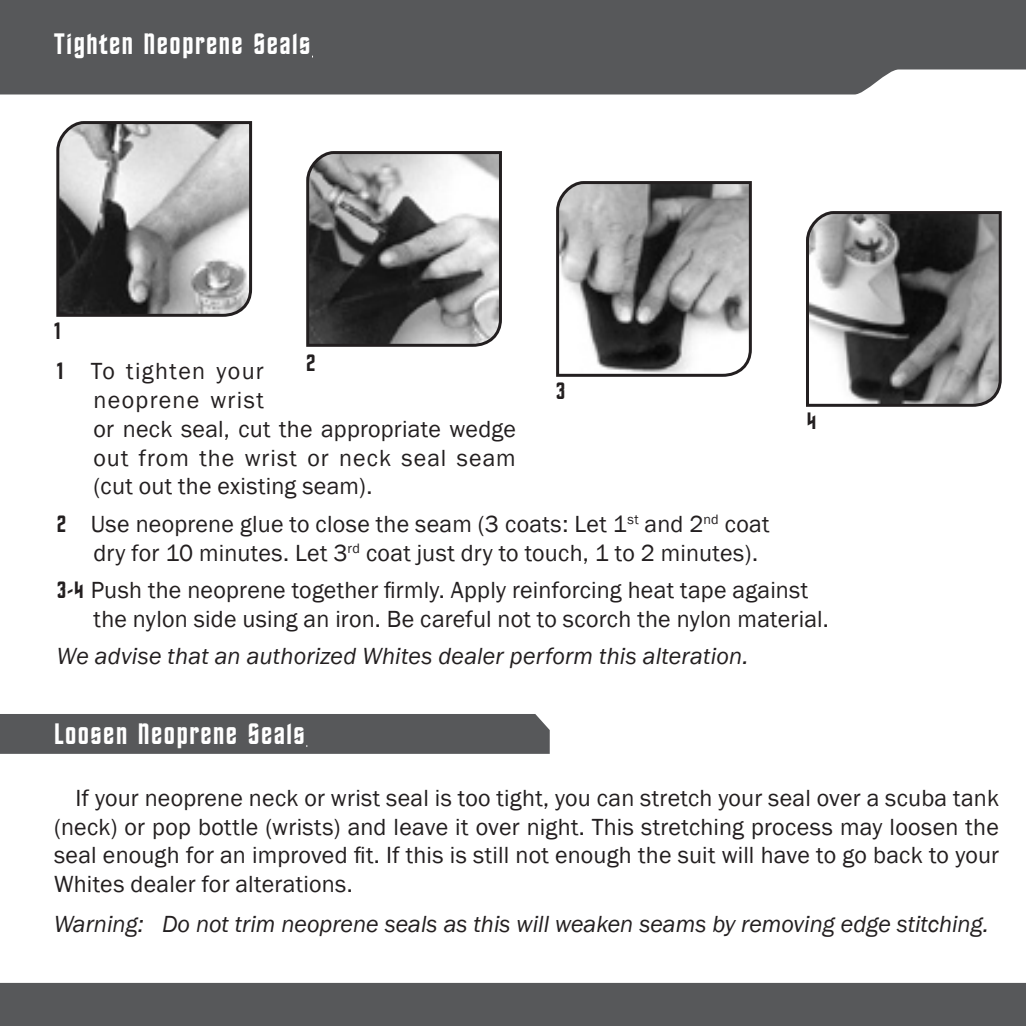
<style>
.page{position:relative;width:1026px;height:1026px;background:#fff}
.page>*{position:absolute;margin:0;border:0;box-sizing:border-box;transform-origin:0 0}
.t1{font:30px "Final Frontier Old Style";letter-spacing:.05em;color:#fff}
.t2{font:24px/28.8px "Franklin Gothic";letter-spacing:.01em;color:#231f20}
.t3{font:italic 24px "Franklin Gothic";color:#231f20}
.t4{font:24px "Final Frontier Old Style";color:#231f20}
.s1{font-family:"Final Frontier Old Style"}
</style>
<div class="page">
<div style="left:0;top:0;width:1026px;height:94px;background:#57585a"></div>
<div style="left:0;top:983px;width:1026px;height:43px;background:#57585a"></div>
<svg style="left:56px;top:121px;width:197px;height:196px;background:#969696"></svg>
<svg style="left:306px;top:151px;width:196px;height:196px;background:#828181"></svg>
<svg style="left:556px;top:181px;width:196px;height:196px;background:#939393"></svg>
<svg style="left:806px;top:211px;width:196px;height:196px;background:#7a7a7a"></svg>
<div style="left:0;top:714px;width:550px;height:40px;background:#57585a"></div>
<p class="t1" style="left:54px;top:32px;width:258px">Tighten Neoprene Seals</p>
<p class="t4" style="left:54px;top:322px;width:8px">1</p>
<p class="t4" style="left:306px;top:353px;width:11px">2</p>
<p class="t2" style="left:94px;top:357px;width:424px;text-indent:-37px"><span class="s1">1</span> To tighten your<br>neoprene wrist<br>or neck seal, cut the appropriate wedge out from the wrist or neck seal seam (cut out the existing seam).</p>
<p class="t2" style="left:94px;top:510px;width:677px;text-indent:-37px"><span class="s1">2</span> Use neoprene glue to close the seam (3 coats: Let 1<sup>st</sup> and 2<sup>nd</sup> coat dry for 10 minutes. Let 3<sup>rd</sup> coat just dry to touch, 1 to 2 minutes).</p>
<p class="t2" style="left:94px;top:576px;width:737px;text-indent:-37px"><span class="s1">3-4</span> Push the neoprene together firmly. Apply re in forc ing heat tape against the nylon side using an iron. Be careful not to scorch the nylon material.</p>
<p class="t3" style="left:57px;top:641px;width:693px">We advise that an authorized Whites dealer perform this alteration.</p>
<p class="t4" style="left:556px;top:382px;width:11px">3</p>
<p class="t4" style="left:807px;top:412px;width:11px">4</p>
<p class="t1" style="left:54px;top:722px;width:252px">Loosen Neoprene Seals</p>
<p class="t2" style="left:54px;top:784px;width:947px;text-align:justify;text-indent:22px">If your neoprene neck or wrist seal is too tight, you can stretch your seal over a scuba tank (neck) or pop bottle (wrists) and leave it over night. This stretching process may loosen the seal enough for an improved fit. If this is still not enough the suit will have to go back to your Whites dealer for alterations.</p>
<p class="t3" style="left:54px;top:908px;width:936px">Warning: Do not trim neoprene seals as this will weaken seams by removing edge stitching.</p>
</div>
